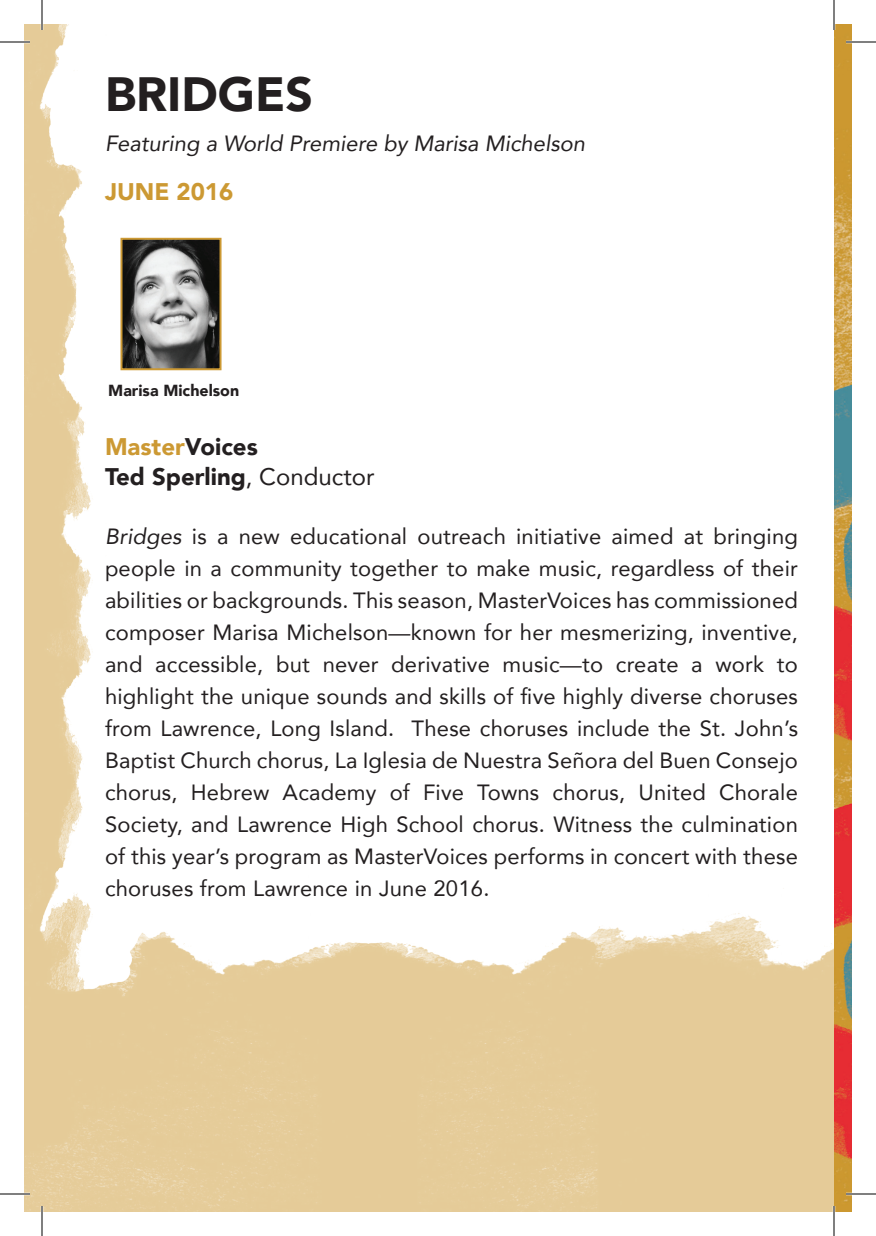
<style>
.page{position:relative;width:876px;height:1236px;background:#fff}
.page>*{position:absolute;margin:0;border:0;box-sizing:border-box;transform-origin:0 0}
.t1{font:900 48px "Avenir";color:#231f20}
.t2{font:900 24px "Avenir";color:#231f20}
.t3{font:900 24px "Avenir";color:#c93}
.List_Paragraph{font:22px/32px "Avenir";letter-spacing:.01em;color:#231f20;text-align:justify}
.t4{font:italic 22px "Avenir";color:#231f20}
.t5{font:900 16px "Avenir";color:#231f20}
.s1{color:#231f20}
.s2{font-weight:400}
.s3{font-style:italic}
</style>
<div class="page">
<img style="left:24px;top:24px;width:828px;height:1188px">
<img style="left:124px;top:241px;width:95px;height:126px">
<div style="left:121px;top:238px;width:101px;height:132px;border:2px solid #c93"></div>
<hr style="left:0;top:41px;width:30px;height:2px;background:#fff">
<hr style="left:846px;top:41px;width:30px;height:2px;background:#fff">
<hr style="left:0;top:1193px;width:30px;height:2px;background:#fff">
<hr style="left:846px;top:1193px;width:30px;height:2px;background:#fff">
<hr style="left:41px;top:0;width:2px;height:30px;background:#fff">
<hr style="left:41px;top:1206px;width:2px;height:30px;background:#fff">
<hr style="left:833px;top:0;width:2px;height:30px;background:#fff">
<hr style="left:833px;top:1206px;width:2px;height:30px;background:#fff">
<hr style="left:0;top:42px;width:30px;height:1px;background:#000">
<hr style="left:846px;top:42px;width:30px;height:1px;background:#000">
<hr style="left:0;top:1194px;width:30px;height:1px;background:#000">
<hr style="left:846px;top:1194px;width:30px;height:1px;background:#000">
<hr style="left:42px;top:0;width:1px;height:30px;background:#000">
<hr style="left:42px;top:1206px;width:1px;height:30px;background:#000">
<hr style="left:834px;top:0;width:1px;height:30px;background:#000">
<hr style="left:834px;top:1206px;width:1px;height:30px;background:#000">
<p class="t1" style="left:105px;top:53px;width:209px">BRIDGES</p>
<p class="t4" style="left:105px;top:130px;width:482px">Featuring a World Premiere by Marisa Michelson</p>
<p class="t3" style="left:105px;top:171px;width:130px">JUNE 2016</p>
<p class="t5" style="left:108px;top:377px;width:132px">Marisa Michelson</p>
<p class="t3" style="left:105px;top:426px;width:154px">Master<span class="s1">Voices</span></p>
<p class="t2" style="left:105px;top:456px;width:271px">Ted Sperling<span class="s2">, Conductor</span></p>
<p class="List_Paragraph" style="left:105px;top:520px;width:695px"><span class="s3">Bridges</span> is a new educational outreach initiative aimed at bringing people in a community together to make music, regardless of their abilities or backgrounds. This season, MasterVoices has commissioned composer Marisa Michelson—known for her mesmerizing, inventive, and accessible, but never derivative music—to create a work to highlight the unique sounds and skills of five highly diverse choruses from Lawrence, Long Island. These choruses include the St. John’s Baptist Church chorus, La Iglesia de Nuestra Señora del Buen Consejo chorus, Hebrew Academy of Five Towns chorus, United Chorale Society, and Lawrence High School chorus. Witness the culmination of this year’s program as MasterVoices performs in concert with these choruses from Lawrence in June 2016.</p>
</div>
